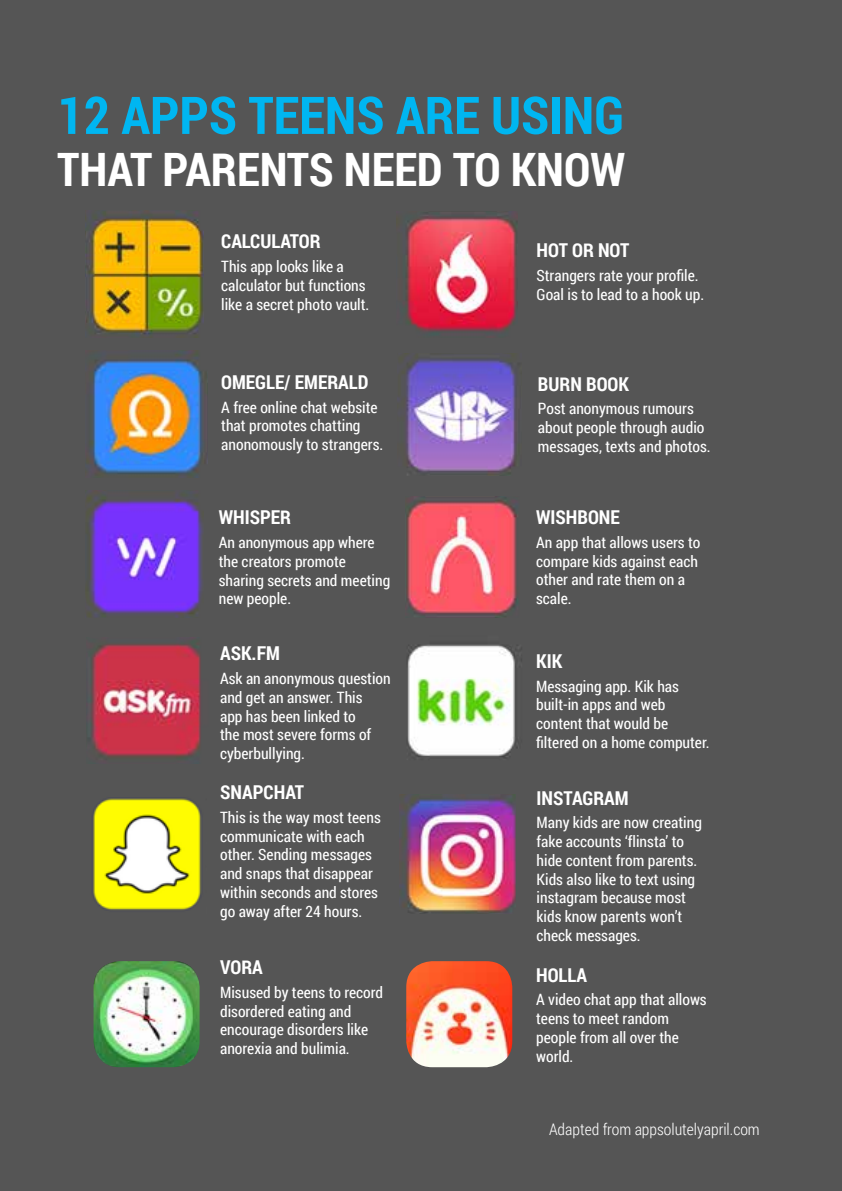
<style>
.page{position:relative;width:842px;height:1191px;background:#555}
.page>*{position:absolute;margin:0;border:0;box-sizing:border-box;transform-origin:0 0}
.t1{font:700 52px "Roboto Condensed";color:#00b6f1}
.t2{font:700 46px "Roboto Condensed";color:#fff}
.t3{font:700 19px "Roboto Condensed";color:#fff}
.t4{font:300 16px "Roboto Condensed";color:#fff}
.t5{font:15.6px/18.8px "Roboto Condensed";color:#fff}
</style>
<div class="page">
<img style="left:401px;top:794px;width:114px;height:119px">
<img style="left:407px;top:644px;width:115px;height:114px">
<img style="left:405px;top:496px;width:113px;height:121px">
<img style="left:397px;top:354px;width:119px;height:121px">
<img style="left:396px;top:212px;width:122px;height:124px">
<img style="left:87px;top:637px;width:114px;height:123px">
<img style="left:94px;top:961px;width:106px;height:106px">
<img style="left:406px;top:961px;width:106px;height:106px">
<img style="left:86px;top:494px;width:117px;height:123px">
<img style="left:93px;top:798px;width:108px;height:112px">
<img style="left:86px;top:350px;width:121px;height:127px">
<img style="left:86px;top:211px;width:118px;height:126px">
<h1 class="t1" style="left:58px;top:79px;width:568px">12 APPS TEENS ARE USING</h1>
<h2 class="t2" style="left:57px;top:137px;width:570px">THAT PARENTS NEED TO KNOW</h2>
<p class="t3" style="left:221px;top:228px;width:101px">CALCULATOR</p>
<p class="t5" style="left:221px;top:257px;width:150px">This app looks like a calculator but functions like a secret photo vault.</p>
<p class="t3" style="left:221px;top:369px;width:149px">OMEGLE/ EMERALD</p>
<p class="t5" style="left:221px;top:397px;width:164px">A free online chat website that promotes chatting anonomously to strangers.</p>
<p class="t3" style="left:219px;top:504px;width:74px">WHISPER</p>
<p class="t5" style="left:219px;top:532px;width:173px">An anonymous app where the creators promote sharing secrets and meeting new people.</p>
<p class="t3" style="left:220px;top:640px;width:61px">ASK.FM</p>
<p class="t5" style="left:220px;top:668px;width:172px">Ask an anonymous question and get an answer. This<br>app has been linked to<br>the most severe forms of cyberbullying.</p>
<p class="t3" style="left:220px;top:779px;width:85px">SNAPCHAT</p>
<p class="t5" style="left:220px;top:807px;width:162px">This is the way most teens communicate with each other. Sending messages and snaps that disappear within seconds and stores go away after 24 hours.</p>
<p class="t3" style="left:220px;top:954px;width:44px">VORA</p>
<p class="t5" style="left:220px;top:982px;width:164px">Misused by teens to record disordered eating and encourage disorders like anorexia and bulimia.</p>
<p class="t3" style="left:537px;top:237px;width:94px">HOT OR NOT</p>
<p class="t5" style="left:537px;top:265px;width:169px">Strangers rate your profile.<br>Goal is to lead to a hook up.</p>
<p class="t3" style="left:538px;top:370px;width:93px">BURN BOOK</p>
<p class="t5" style="left:538px;top:399px;width:174px">Post anonymous rumours about people through audio messages, texts and photos.</p>
<p class="t3" style="left:536px;top:504px;width:85px">WISHBONE</p>
<p class="t5" style="left:536px;top:532px;width:166px">An app that allows users to compare kids against each other and rate them on a scale.</p>
<p class="t3" style="left:536px;top:648px;width:28px">KIK</p>
<p class="t5" style="left:536px;top:676px;width:175px">Messaging app. Kik has built-in apps and web content that would be filtered on a home computer.</p>
<p class="t3" style="left:537px;top:784px;width:94px">INSTAGRAM</p>
<p class="t5" style="left:537px;top:812px;width:167px">Many kids are now creating fake accounts ‘flinsta’ to hide content from parents.<br>Kids also like to text using instagram because most kids know parents won’t check messages.</p>
<p class="t3" style="left:536px;top:961px;width:53px">HOLLA</p>
<p class="t5" style="left:536px;top:990px;width:172px">A video chat app that allows teens to meet random people from all over the world.</p>
<p class="t4" style="left:549px;top:1118px;width:212px">Adapted from appsolutelyapril.com</p>
</div>
